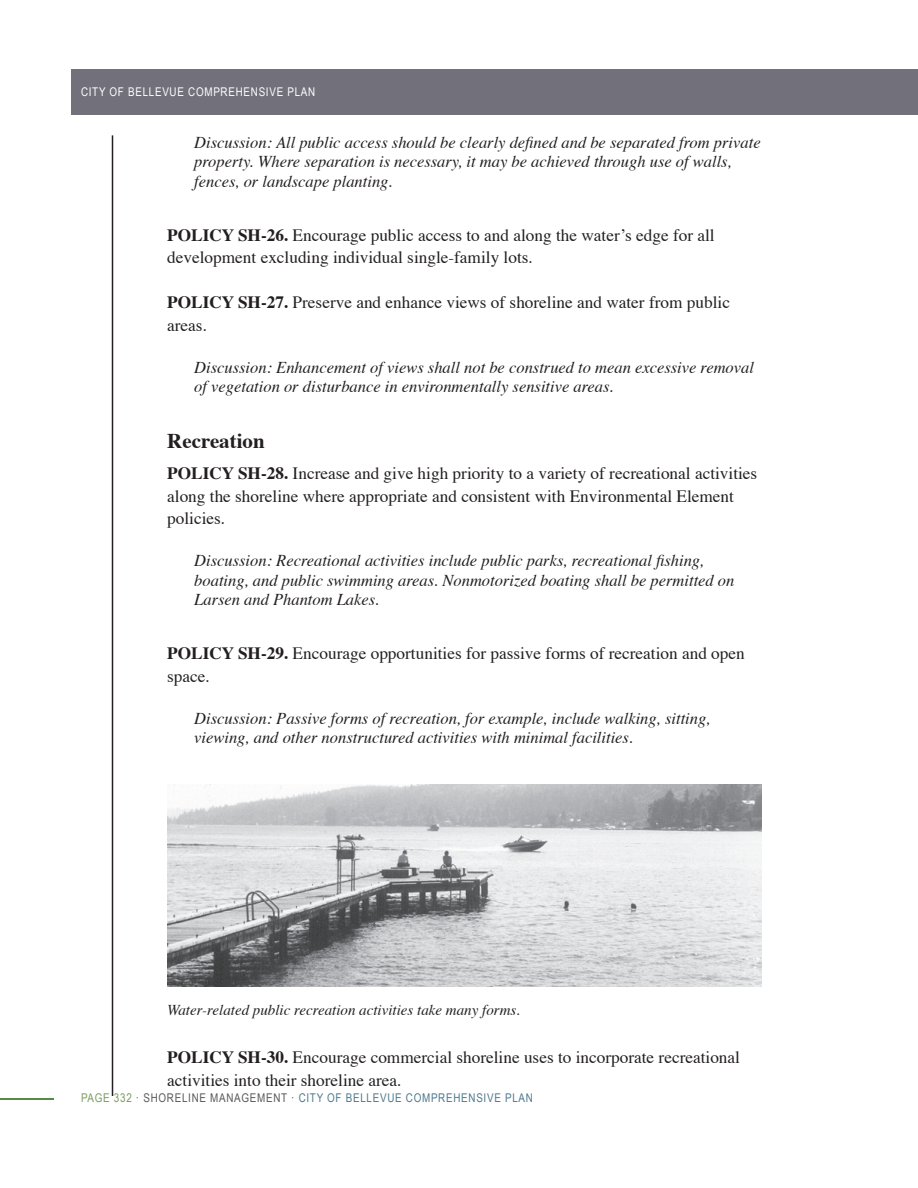
<style>
.page{position:relative;width:918px;height:1188px;background:#fff}
.page>*{position:absolute;margin:0;border:0;box-sizing:border-box;transform-origin:0 0}
.t1{font:700 21px "Times";color:#231f20}
.t2{font:17.25px/22.5px "Times";color:#231f20}
.t3{font:italic 16.5px/19.5px "Times";color:#231f20}
.t4{font:italic 15px "Times";color:#231f20}
.t5{font:12px "Arial Narrow";letter-spacing:.06em;color:#4d788e}
.t6{font:12px "Arial Narrow";letter-spacing:.06em;color:#fff}
.s1{font-weight:700}
.s2{color:#799c5e}
.s3{color:#57585a}
</style>
<div class="page">
<div style="left:71px;top:69px;width:847px;height:45px;background:#72707a"></div>
<hr style="left:0;top:1098px;width:54px;height:1px;background:#578b43">
<hr style="left:112px;top:135px;width:1px;height:960px;background:#231f20">
<img style="left:167px;top:784px;width:594px;height:203px">
<p class="t6" style="left:81px;top:83px;width:236px">CITY OF BELLEVUE COMPREHENSIVE PLAN</p>
<p class="t3" style="left:194px;top:131px;width:568px">Discussion: All public access should be clearly defined and be separated from private property. Where separation is necessary, it may be achieved through use of walls, fences, or landscape planting.</p>
<p class="t2" style="left:167px;top:222px;width:549px"><span class="s1">POLICY SH-26.</span> Encourage public access to and along the water’s edge for all development excluding individual single-family lots.</p>
<p class="t2" style="left:167px;top:290px;width:564px"><span class="s1">POLICY SH-27.</span> Preserve and enhance views of shoreline and water from public areas.</p>
<p class="t3" style="left:194px;top:356px;width:561px">Discussion: Enhancement of views shall not be construed to mean excessive removal of vegetation or disturbance in environmentally sensitive areas.</p>
<p class="t1" style="left:167px;top:421px;width:99px">Recreation</p>
<p class="t2" style="left:167px;top:461px;width:592px"><span class="s1">POLICY SH-28.</span> Increase and give high priority to a variety of recreational activities along the shoreline where appropriate and consistent with Environmental Element policies.</p>
<p class="t3" style="left:194px;top:550px;width:542px">Discussion: Recreational activities include public parks, recreational fishing, boating, and public swimming areas. Nonmotorized boating shall be permitted on<br>Larsen and Phantom Lakes.</p>
<p class="t2" style="left:167px;top:641px;width:579px"><span class="s1">POLICY SH-29.</span> Encourage opportunities for passive forms of recreation and open space.</p>
<p class="t3" style="left:194px;top:707px;width:518px">Discussion: Passive forms of recreation, for example, include walking, sitting, viewing, and other nonstructured activities with minimal facilities.</p>
<p class="t4" style="left:167px;top:997px;width:354px">Water-related public recreation activities take many forms.</p>
<p class="t2" style="left:167px;top:1045px;width:574px"><span class="s1">POLICY SH-30.</span> Encourage commercial shoreline uses to incorporate recreational activities into their shoreline area.</p>
<p class="t5" style="left:81px;top:1089px;width:453px"><span class="s2">PAGE 332</span> <span class="s3">· SHORELINE MANAGEMENT ·</span> CITY OF BELLEVUE COMPREHENSIVE PLAN</p>
</div>
